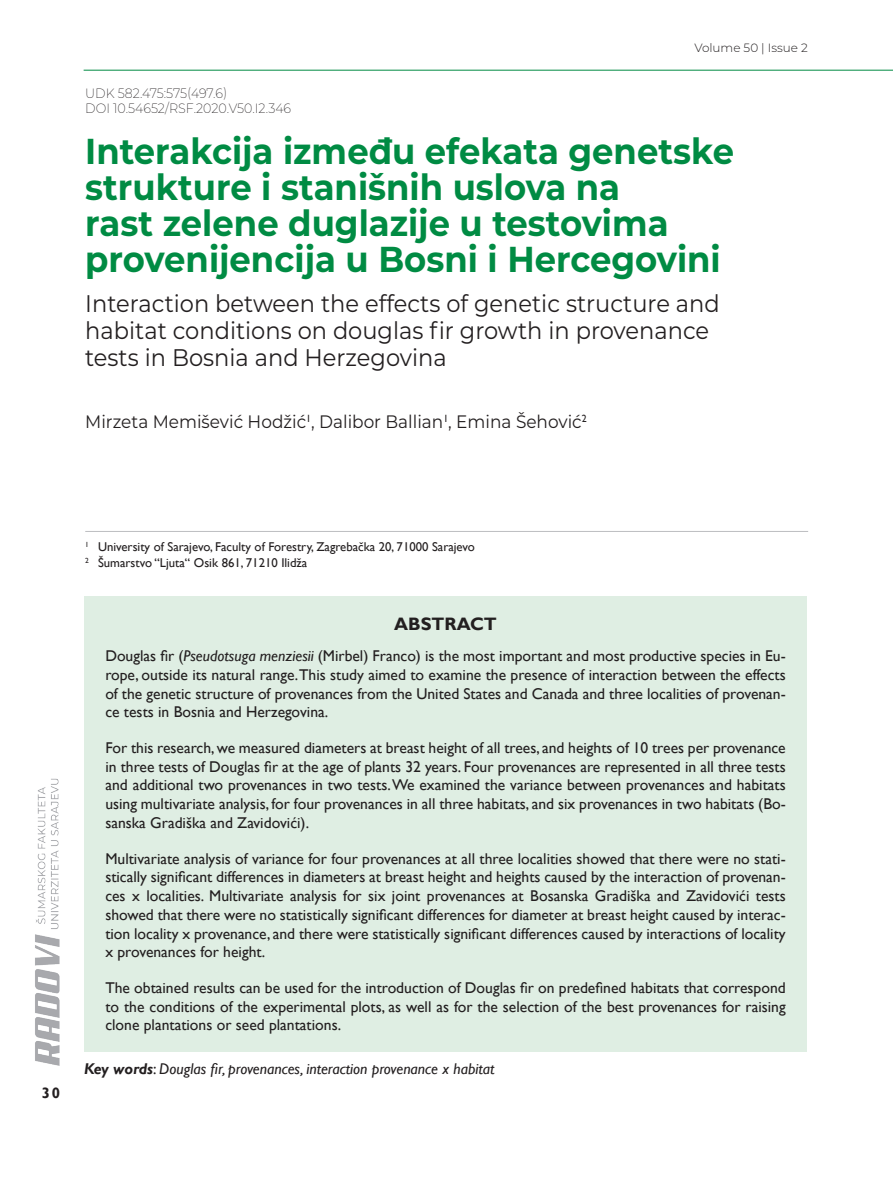
<style>
.page{position:relative;width:893px;height:1191px;background:#fff}
.page>*{position:absolute;margin:0;border:0;box-sizing:border-box;transform-origin:0 0}
.t1{font:700 36px/36px "Montserrat";color:#008b43;scale:.94 1}
.t2{font:24px/27px "Montserrat";color:#231f20;scale:.94 1}
.t3{font:18px "Montserrat";color:#231f20;scale:.94 1}
.t4{font:700 18px "Gill Sans";color:#231f20}
.t5{font:15.6px/18.8px "Gill Sans";color:#231f20;text-align:justify}
.t6{font:italic 15.6px "Gill Sans";color:#231f20}
.t7{font:700 15px "Gill Sans";color:#231f20}
.t8{font:200 13.5px/15px "Montserrat";color:#231f20;scale:.94 1}
.t9{font:12.75px/15.8px "Gill Sans";color:#231f20}
.t10{font:300 12px "Montserrat";color:#231f20}
.s1{font-style:italic}
.s2{font-weight:700}
.s3{font-style:normal}
</style>
<div class="page">
<img style="left:35px;top:778px;width:25px;height:288px">
<hr style="left:84px;top:70px;width:809px;height:1px;background:#008b43">
<hr style="left:85px;top:531px;width:723px;height:1px;background:#bcbdc0">
<div style="left:84px;top:596px;width:723px;height:455px;background:#dfeee3"></div>
<p class="t10" style="left:694px;top:39px;width:115px">Volume 50 | Issue 2</p>
<p class="t8" style="left:85px;top:85px;width:220px">UDK 582.475:575(497.6)<br>DOI 10.54652/RSF.2020.V50.I2.346</p>
<h1 class="t1" style="left:85px;top:132px;width:692px">Interakcija između efekata genetske strukture i stanišnih uslova na<br>rast zelene duglazije u testovima provenijencija u Bosni i Hercegovini</h1>
<h2 class="t2" style="left:85px;top:289px;width:677px">Interaction between the effects of genetic structure and habitat conditions on douglas fir growth in provenance tests in Bosnia and Herzegovina</h2>
<p class="t3" style="left:85px;top:409px;width:535px">Mirzeta Memišević Hodžić<sup>1</sup>, Dalibor Ballian<sup>1</sup>, Emina Šehović<sup>2</sup></p>
<p class="t7" style="left:42px;top:1084px;width:20px">30</p>
<p class="t9" style="left:85px;top:539px;width:391px"><sup>1</sup> University of Sarajevo, Faculty of Forestry, Zagrebačka 20, 71000 Sarajevo<br><sup>2</sup> Šumarstvo “Ljuta“ Osik 861, 71210 Ilidža</p>
<p class="t4" style="left:394px;top:612px;width:104px">ABSTRACT</p>
<p class="t5" style="left:105px;top:646px;width:682px">Douglas fir (<span class="s1">Pseudotsuga menziesii</span> (Mirbel) Franco) is the most important and most productive species in Eu&shy;rope, outside its natural range.This study aimed to examine the presence of interaction between the effects of the genetic structure of provenances from the United States and Canada and three localities of provenan&shy;ce tests in Bosnia and Herzegovina.</p>
<p class="t5" style="left:105px;top:738px;width:682px">For this research, we measured diameters at breast height of all trees, and heights of 10 trees per provenance in three tests of Douglas fir at the age of plants 32 years. Four provenances are represented in all three tests and additional two provenances in two tests. We examined the variance between provenances and habitats using multivariate analysis, for four provenances in all three habitats, and six provenances in two habitats (Bo&shy;sanska Gradiška and Zavidovići).</p>
<p class="t5" style="left:105px;top:849px;width:682px">Multivariate analysis of variance for four provenances at all three localities showed that there were no stati&shy;stically significant differences in diameters at breast height and heights caused by the interaction of provenan&shy;ces x localities. Multivariate analysis for six joint provenances at Bosanska Gradiška and Zavidovići tests showed that there were no statistically significant differences for diameter at breast height caused by interac&shy;tion locality x provenance, and there were statistically significant differences caused by interactions of locality x provenances for height.</p>
<p class="t5" style="left:105px;top:978px;width:682px">The obtained results can be used for the introduction of Douglas fir on predefined habitats that correspond to the conditions of the experimental plots, as well as for the selection of the best provenances for raising clone plantations or seed plantations.</p>
<p class="t6" style="left:84px;top:1059px;width:412px"><span class="s2">Key words</span><span class="s3">:</span> Douglas fir, provenances, interaction provenance x habitat</p>
</div>
